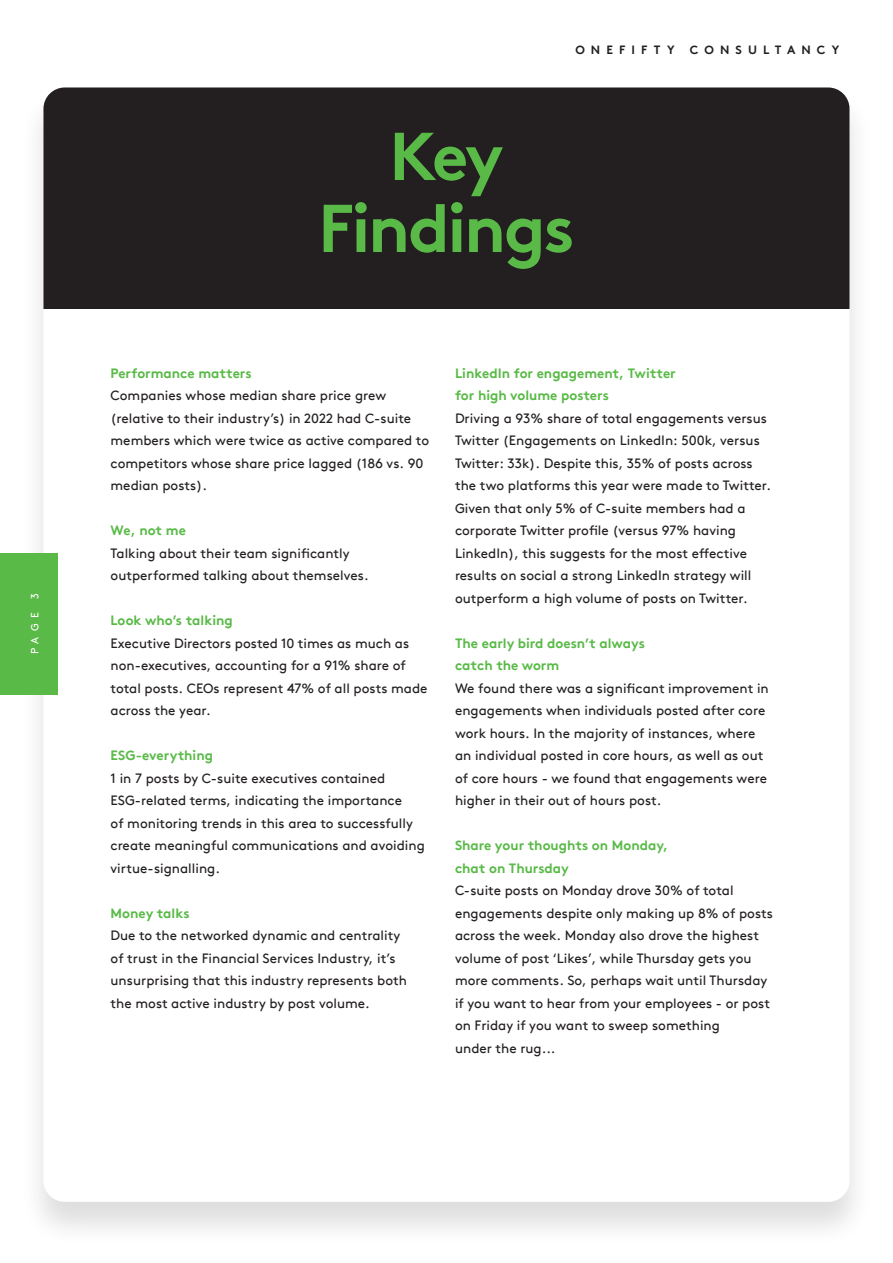
<style>
.page{position:relative;width:893px;height:1263px;background:#fff}
.page>*{position:absolute;margin:0;border:0;box-sizing:border-box;transform-origin:0 0}
.Headline_27_31_Left{font:700 67.5px "Brown TT";letter-spacing:-.035em;color:#59ba47}
.t1{font:13.5px/22.5px "Brown TT";color:#231f20}
.t2{font:700 13.5px "Brown TT";color:#59ba47}
.t3{font:700 12px "Brown TT";letter-spacing:.51em;color:#231f20}
.t4{font:10.5px "Brown TT";color:#fff}
</style>
<div class="page">
<div style="left:19px;top:85px;width:854px;height:1162px;background:#231f20;opacity:.15"></div>
<div style="left:43px;top:87px;width:806px;height:1115px;background:#fff;border-radius:21px"></div>
<div style="left:43px;top:87px;width:806px;height:221px;background:#231f20"></div>
<div style="left:0;top:553px;width:57px;height:142px;background:#59ba47"></div>
<p class="t4" style="left:29px;top:599px;width:7px;rotate:-90deg">3</p>
<p class="t4" style="left:29px;top:654px;width:43px;rotate:-90deg">PAGE</p>
<p class="t3" style="left:575px;top:43px;width:101px">ONEFIFTY</p>
<p class="t3" style="left:690px;top:43px;width:151px">CONSULTANCY</p>
<p class="Headline_27_31_Left" style="left:389px;top:115px;width:116px">Key</p>
<p class="Headline_27_31_Left" style="left:318px;top:187px;width:258px">Findings</p>
<p class="t2" style="left:111px;top:365px;width:143px">Performance matters</p>
<p class="t1" style="left:111px;top:384px;width:320px">Companies whose median share price grew (relative to their industry’s) in 2022 had C-suite members which were twice as active compared to competitors whose share price lagged (186 vs. 90 median posts).</p>
<p class="t2" style="left:111px;top:522px;width:77px">We, not me</p>
<p class="t1" style="left:111px;top:542px;width:260px">Talking about their team significantly outperformed talking about themselves.</p>
<p class="t2" style="left:111px;top:612px;width:124px">Look who’s talking</p>
<p class="t1" style="left:111px;top:632px;width:319px">Executive Directors posted 10 times as much as non-executives, accounting for a 91% share of total posts. CEOs represent 47% of all posts made across the year.</p>
<p class="t2" style="left:111px;top:747px;width:104px">ESG-everything</p>
<p class="t1" style="left:111px;top:767px;width:316px">1 in 7 posts by C-suite executives contained ESG-related terms, indicating the importance<br>of monitoring trends in this area to successfully create meaningful communications and avoiding virtue-signalling.</p>
<p class="t2" style="left:111px;top:905px;width:81px">Money talks</p>
<p class="t1" style="left:111px;top:924px;width:298px">Due to the networked dynamic and centrality of trust in the Financial Services Industry, it’s unsurprising that this industry represents both</p>
<p class="t1" style="left:111px;top:992px;width:261px">the most active industry by post volume.</p>
<p class="t2" style="left:455px;top:365px;width:222px">LinkedIn for engagement, Twitter</p>
<p class="t2" style="left:455px;top:387px;width:155px">for high volume posters</p>
<p class="t1" style="left:455px;top:407px;width:318px">Driving a 93% share of total engagements versus Twitter (Engagements on LinkedIn: 500k, versus Twitter: 33k). Despite this, 35% of posts across the two platforms this year were made to Twitter.<br>Given that only 5% of C-suite members had a corporate Twitter profile (versus 97% having LinkedIn), this suggests for the most effective results on social a strong LinkedIn strategy will outperform a high volume of posts on Twitter.</p>
<p class="t2" style="left:455px;top:635px;width:192px">The early bird doesn’t always</p>
<p class="t2" style="left:455px;top:657px;width:106px">catch the worm</p>
<p class="t1" style="left:455px;top:677px;width:315px">We found there was a significant improvement in engagements when individuals posted after core work hours. In the majority of instances, where an individual posted in core hours, as well as out of core hours - we found that engagements were higher in their out of hours post.</p>
<p class="t2" style="left:455px;top:837px;width:215px">Share your thoughts on Monday,</p>
<p class="t2" style="left:455px;top:860px;width:115px">chat on Thursday</p>
<p class="t1" style="left:455px;top:879px;width:320px">C-suite posts on Monday drove 30% of total engagements despite only making up 8% of posts across the week. Monday also drove the highest volume of post ‘Likes’, while Thursday gets you more comments. So, perhaps wait until Thursday</p>
<p class="t1" style="left:455px;top:992px;width:316px">if you want to hear from your employees - or post on Friday if you want to sweep something</p>
<p class="t1" style="left:455px;top:1037px;width:102px">under the rug...</p>
</div>
